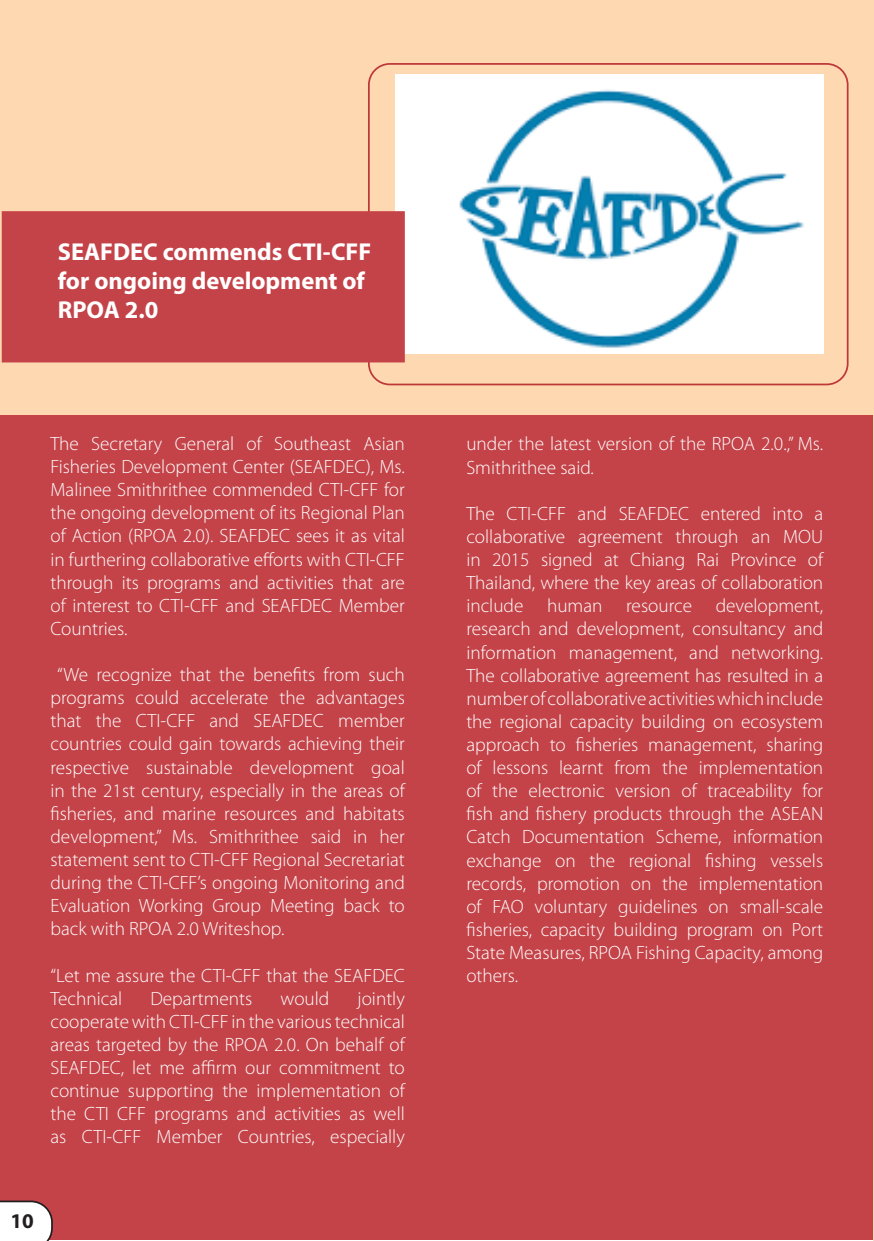
<style>
.page{position:relative;width:874px;height:1241px;background:#fff}
.page>*{position:absolute;margin:0;border:0;box-sizing:border-box;transform-origin:0 0}
.t1{font:700 24.5px/29.4px "Myriad Pro";color:#fff}
.t2{font:700 21px "Myriad Pro";color:#231f20}
.t3{font:300 19.25px/23.1px "Myriad Pro";color:#fff;text-align:justify}
</style>
<div class="page">
<div style="left:1px;top:0;width:872px;height:662px;background:#fdd8b1"></div>
<img style="left:395px;top:74px;width:427px;height:279px">
<div style="left:368px;top:63px;width:480px;height:322px;border:2px solid #be3839;border-radius:21px"></div>
<div style="left:3px;top:212px;width:401px;height:149px;background:#c44349"></div>
<div style="left:2px;top:211px;width:402px;height:151px;border:2px solid #c44349"></div>
<div style="left:1px;top:415px;width:871px;height:824px;background:#c44349"></div>
<hr style="left:872px;top:0;width:1px;height:1239px;background:#fdd8b1">
<svg style="left:0;top:1200px;width:53px;height:40px;background:#ebe2e2"></svg>
<p class="t1" style="left:58px;top:236px;width:315px">SEAFDEC commends CTI-CFF for ongoing development of<br>RPOA 2.0</p>
<p class="t3" style="left:50px;top:432px;width:356px">The Secretary General of Southeast Asian Fisheries Development Center (SEAFDEC), Ms.<br>Malinee Smithrithee commended CTI-CFF for the ongoing development of its Regional Plan of Action (RPOA 2.0). SEAFDEC sees it as vital in furthering collaborative efforts with CTI-CFF through its programs and activities that are of interest to CTI-CFF and SEAFDEC Member Countries.</p>
<p class="t3" style="left:50px;top:663px;width:356px;text-indent:7px">“We recognize that the benefits from such programs could accelerate the advantages that the CTI-CFF and SEAFDEC member countries could gain towards achieving their respective sustainable development goal in the 21st century, especially in the areas of fisheries, and marine resources and habitats development,” Ms. Smithrithee said in her statement sent to CTI-CFF Regional Secretariat during the CTI-CFF’s ongoing Monitoring and Evaluation Working Group Meeting back to back with RPOA 2.0 Writeshop.</p>
<p class="t3" style="left:50px;top:963px;width:356px">“Let me assure the CTI-CFF that the SEAFDEC<br>Technical</p>
<p class="t3" style="left:50px;top:986px;width:356px;text-indent:307px">jointly cooperate with CTI-CFF in the various technical areas targeted by the RPOA 2.0. On behalf of SEAFDEC, let me affirm our commitment to continue supporting the implementation of the CTI CFF programs and activities as well as CTI-CFF Member Countries, especially</p>
<p class="t3" style="left:150px;top:986px;width:103px">Departments</p>
<p class="t3" style="left:280px;top:986px;width:50px">would</p>
<p class="t2" style="left:10px;top:1207px;width:25px">10</p>
<p class="t3" style="left:466px;top:432px;width:358px">under the latest version of the RPOA 2.0.,” Ms.<br>Smithrithee said.</p>
<p class="t3" style="left:466px;top:501px;width:358px">The CTI-CFF and SEAFDEC entered into a collaborative agreement through an MOU in 2015 signed at Chiang Rai Province of Thailand, where the key areas of collaboration include human resource development, research and development, consultancy and information management, and networking.<br>The collaborative agreement has resulted in a number of collaborative activities which include the regional capacity building on ecosystem approach to fisheries management, sharing of lessons learnt from the implementation of the electronic version of traceability for fish and fishery products through the ASEAN Catch Documentation Scheme, information exchange on the regional fishing vessels records, promotion on the implementation of FAO voluntary guidelines on small-scale fisheries, capacity building program on Port State Measures, RPOA Fishing Capacity, among others.</p>
</div>
